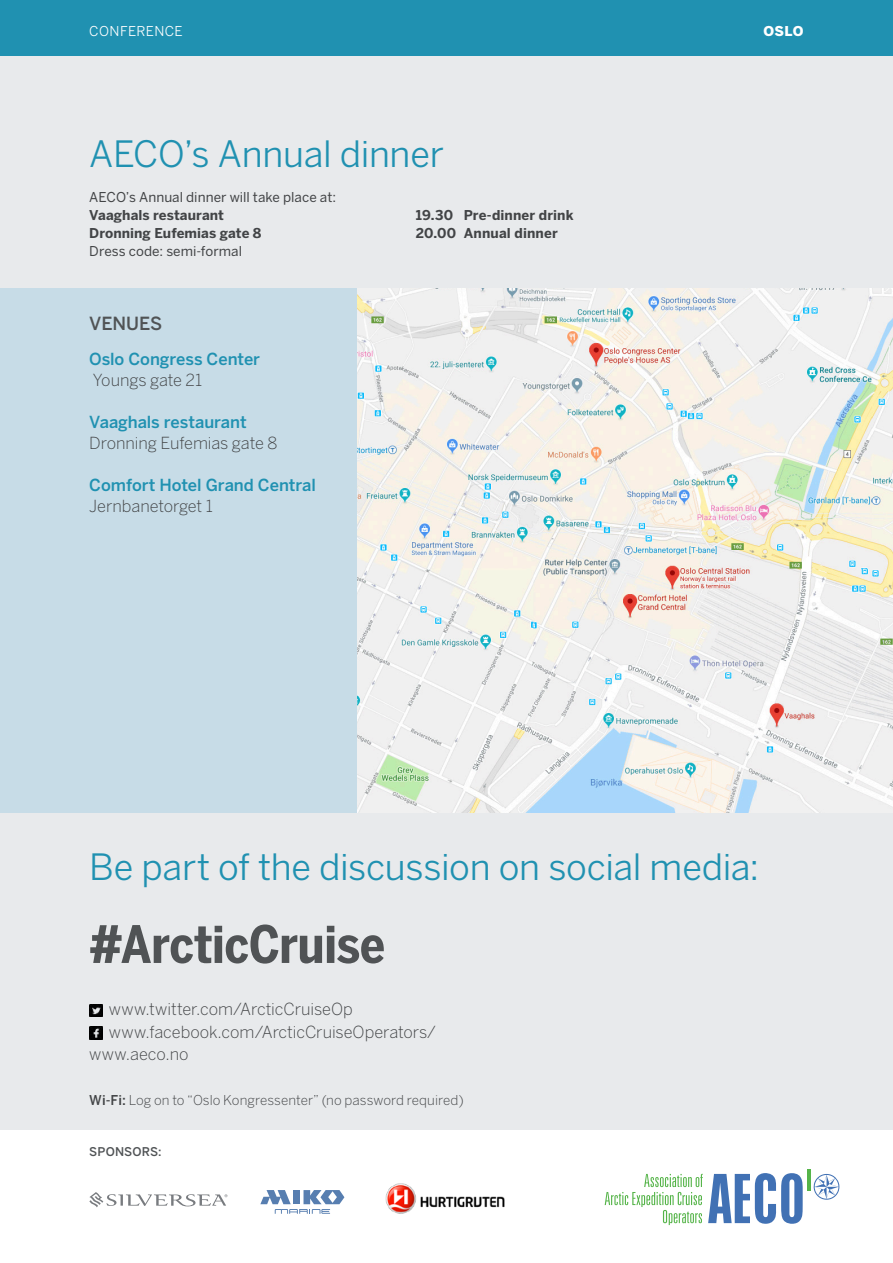
<style>
.page{position:relative;width:893px;height:1263px;background:#fff}
.page>*{position:absolute;margin:0;border:0;box-sizing:border-box;transform-origin:0 0}
.t1{font:700 condensed 51px "Benton Sans";letter-spacing:-.01em;color:#505355}
.Ingress_HEAD{font:36px "Benton Sans";letter-spacing:-.01em;color:#2091b1}
.Ingress_HEAD-2{font:500 18px "Benton Sans";letter-spacing:-.005em;color:#505355}
.Guidelines{font:300 16.5px "Benton Sans";letter-spacing:-.005em;color:#424446}
.Guidelines-2{font:500 16.5px "Benton Sans";letter-spacing:-.005em;color:#2091b1}
.Guidelines-3{font:13.5px/18px "Benton Sans";letter-spacing:.005em;color:#424446}
.Guidelines-4{font:300 13.5px "Benton Sans";letter-spacing:.005em;color:#424446}
.Ingress_HEAD-3{font:700 13.5px "Benton Sans";letter-spacing:.01em;color:#424446}
.Guidelines-5{font:700 13.5px "Benton Sans";letter-spacing:.005em;color:#424446}
.t2{font:13.5px "Benton Sans";letter-spacing:.025em;color:#fff}
.t3{font:900 13.5px "Benton Sans";color:#fff}
.Ingress_HEAD-4{font:500 12px "Benton Sans";letter-spacing:.01em;color:#505355}
.s1{font-weight:700}
.s2{font-weight:500}
</style>
<div class="page">
<div style="left:0;top:55px;width:893px;height:1075px;background:#e8eaec"></div>
<div style="left:0;top:0;width:893px;height:55px;background:#2091b1"></div>
<div style="left:0;top:288px;width:893px;height:524px;background:#c7dce7"></div>
<img style="left:357px;top:288px;width:536px;height:524px">
<svg style="left:89px;top:1004px;width:13px;height:13px"></svg>
<svg style="left:89px;top:1027px;width:13px;height:12px"></svg>
<svg style="left:260px;top:1190px;width:84px;height:24px"></svg>
<svg style="left:813px;top:1174px;width:26px;height:26px"></svg>
<hr style="left:807px;top:1169px;width:3px;height:22px;background:#55b449">
<svg style="left:605px;top:1173px;width:198px;height:52px"></svg>
<img style="left:385px;top:1183px;width:120px;height:31px">
<svg style="left:89px;top:1192px;width:138px;height:15px"></svg>
<p class="t2" style="left:89px;top:23px;width:95px">CONFERENCE</p>
<p class="t3" style="left:763px;top:23px;width:42px">OSLO</p>
<p class="Ingress_HEAD" style="left:89px;top:133px;width:356px">AECO’s Annual dinner</p>
<p class="Guidelines-3" style="left:89px;top:188px;width:248px">AECO’s Annual dinner will take place at:<br><span class="s1">Vaaghals restaurant</span></p>
<p class="Guidelines-5" style="left:89px;top:225px;width:174px">Dronning Eufemias gate 8</p>
<p class="Guidelines-3" style="left:89px;top:242px;width:154px">Dress code: semi-formal</p>
<p class="Ingress_HEAD-2" style="left:89px;top:312px;width:74px">VENUES</p>
<p class="Guidelines-2" style="left:89px;top:349px;width:172px">Oslo Congress Center</p>
<p class="Guidelines" style="left:93px;top:370px;width:111px">Youngs gate 21</p>
<p class="Guidelines-2" style="left:89px;top:412px;width:159px">Vaaghals restaurant</p>
<p class="Guidelines" style="left:89px;top:433px;width:189px">Dronning Eufemias gate 8</p>
<p class="Guidelines-2" style="left:89px;top:475px;width:228px">Comfort Hotel Grand Central</p>
<p class="Guidelines" style="left:89px;top:496px;width:125px">Jernbanetorget 1</p>
<p class="Ingress_HEAD-3" style="left:416px;top:207px;width:159px">19.30 Pre-dinner drink</p>
<p class="Ingress_HEAD-3" style="left:416px;top:225px;width:143px">20.00 Annual dinner</p>
<p class="Ingress_HEAD" style="left:89px;top:846px;width:672px">Be part of the discussion on social media:</p>
<p class="t1" style="left:89px;top:914px;width:297px">#ArcticCruise</p>
<p class="Guidelines" style="left:109px;top:1000px;width:245px">www.twitter.com/ArcticCruiseOp</p>
<p class="Guidelines" style="left:109px;top:1022px;width:328px">www.facebook.com/ArcticCruiseOperators/</p>
<p class="Guidelines" style="left:89px;top:1045px;width:101px">www.aeco.no</p>
<p class="Guidelines-4" style="left:89px;top:1092px;width:376px"><span class="s2">Wi-Fi:</span> Log on to “Oslo Kongressenter” (no password required)</p>
<p class="Ingress_HEAD-4" style="left:89px;top:1144px;width:74px">SPONSORS:</p>
</div>
